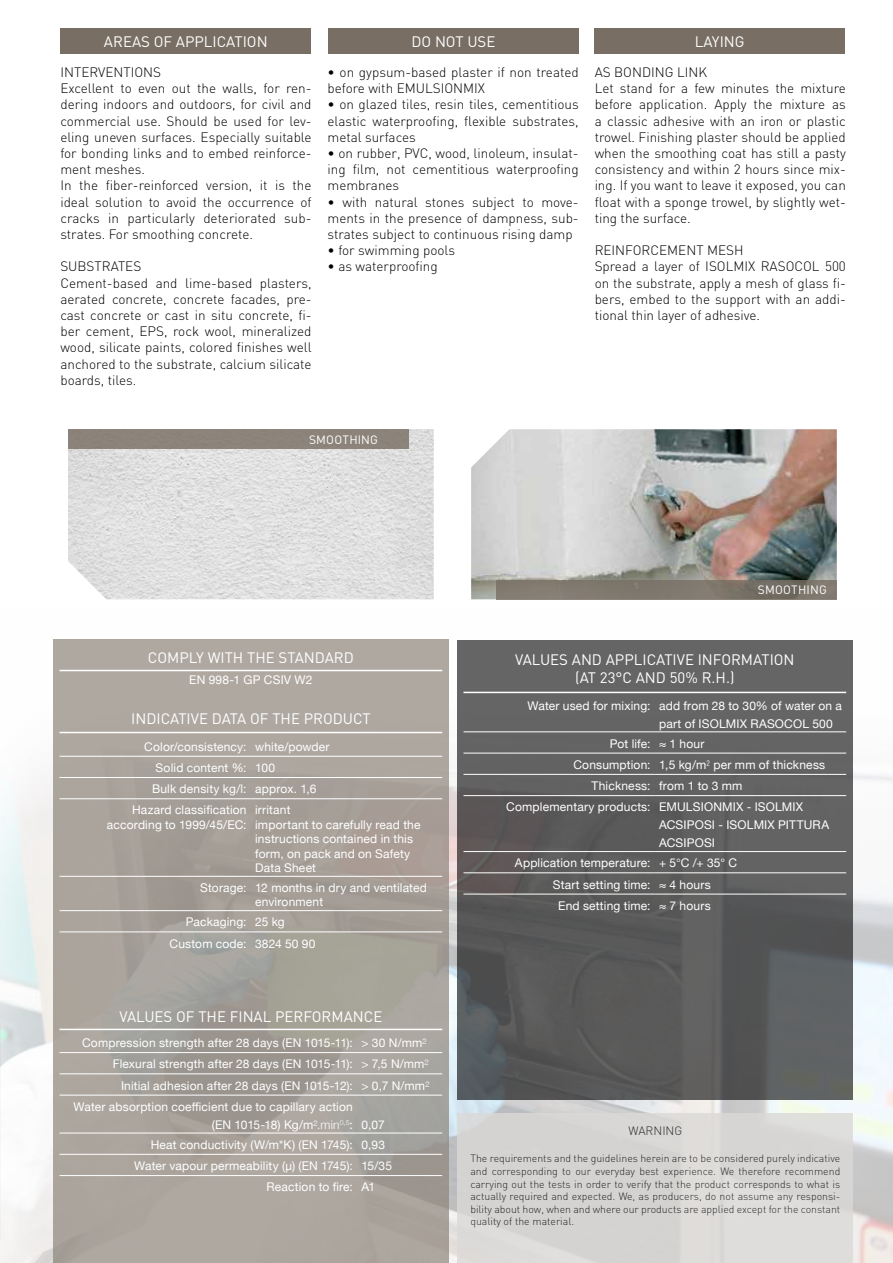
<style>
.page{position:relative;width:893px;height:1263px;background:#fff}
.page>*{position:absolute;margin:0;border:0;box-sizing:border-box;transform-origin:0 0}
.t1{font:15px/18px "DIN";color:#fff;text-align:center}
.t2{font:300 13.5px/16.2px "DIN";color:#000}
.t3{font:12px/14.4px "Helvetica Neue";letter-spacing:.015em;color:#fff}
.t4{font:12px "DIN";letter-spacing:.015em;color:#fff}
.t5{font:300 12px "DIN";color:#000}
.t6{font:300 10.5px/12.6px "DIN";color:#000;text-align:justify}
.s1{font-weight:300}
.s2{font-family:"DIN";font-weight:300}
</style>
<div class="page">
<img style="left:0;top:639px;width:893px;height:624px">
<div style="left:457px;top:640px;width:396px;height:460px;background:linear-gradient(to bottom,#676666,#555657)"></div>
<svg style="left:53px;top:640px;width:396px;height:623px;fill:#aba49d"></svg>
<svg style="left:0;top:1023px;width:1px;height:218px"></svg>
<img style="left:68px;top:429px;width:366px;height:170px">
<img style="left:471px;top:429px;width:366px;height:170px">
<div style="left:68px;top:429px;width:340px;height:20px;background:#8c847b"></div>
<div style="left:497px;top:580px;width:340px;height:19px;background:linear-gradient(to right,#847c72,#777167)"></div>
<div style="left:458px;top:1113px;width:395px;height:150px;background:#dbd9d7"></div>
<div style="left:60px;top:28px;width:251px;height:26px;background:#786e63"></div>
<div style="left:328px;top:28px;width:251px;height:26px;background:#786e63"></div>
<div style="left:594px;top:28px;width:251px;height:26px;background:#786e63"></div>
<hr style="left:463px;top:692px;width:383px;height:1px;background:#fff">
<hr style="left:60px;top:670px;width:382px;height:1px;background:#fff">
<hr style="left:60px;top:732px;width:382px;height:1px;background:#fff">
<hr style="left:60px;top:1029px;width:382px;height:1px;background:#fff">
<hr style="left:60px;top:756px;width:191px;height:1px;background:#fff">
<hr style="left:251px;top:756px;width:191px;height:1px;background:#fff">
<hr style="left:60px;top:777px;width:191px;height:1px;background:#fff">
<hr style="left:251px;top:777px;width:191px;height:1px;background:#fff">
<hr style="left:60px;top:798px;width:191px;height:1px;background:#fff">
<hr style="left:251px;top:798px;width:191px;height:1px;background:#fff">
<hr style="left:60px;top:876px;width:191px;height:1px;background:#fff">
<hr style="left:251px;top:876px;width:191px;height:1px;background:#fff">
<hr style="left:60px;top:910px;width:191px;height:1px;background:#fff">
<hr style="left:251px;top:910px;width:191px;height:1px;background:#fff">
<hr style="left:60px;top:931px;width:191px;height:1px;background:#fff">
<hr style="left:251px;top:931px;width:191px;height:1px;background:#fff">
<hr style="left:463px;top:731px;width:192px;height:1px;background:#fff">
<hr style="left:463px;top:753px;width:192px;height:1px;background:#fff">
<hr style="left:463px;top:774px;width:192px;height:1px;background:#fff">
<hr style="left:463px;top:795px;width:192px;height:1px;background:#fff">
<hr style="left:463px;top:851px;width:192px;height:1px;background:#fff">
<hr style="left:463px;top:872px;width:192px;height:1px;background:#fff">
<hr style="left:463px;top:894px;width:192px;height:1px;background:#fff">
<hr style="left:655px;top:731px;width:191px;height:1px;background:#fff">
<hr style="left:655px;top:753px;width:191px;height:1px;background:#fff">
<hr style="left:655px;top:774px;width:191px;height:1px;background:#fff">
<hr style="left:655px;top:795px;width:191px;height:1px;background:#fff">
<hr style="left:655px;top:851px;width:191px;height:1px;background:#fff">
<hr style="left:655px;top:872px;width:191px;height:1px;background:#fff">
<hr style="left:655px;top:894px;width:191px;height:1px;background:#fff">
<hr style="left:60px;top:1052px;width:297px;height:1px;background:#fff">
<hr style="left:357px;top:1052px;width:85px;height:1px;background:#fff">
<hr style="left:60px;top:1073px;width:297px;height:1px;background:#fff">
<hr style="left:357px;top:1073px;width:85px;height:1px;background:#fff">
<hr style="left:60px;top:1095px;width:297px;height:1px;background:#fff">
<hr style="left:357px;top:1095px;width:85px;height:1px;background:#fff">
<hr style="left:60px;top:1133px;width:297px;height:1px;background:#fff">
<hr style="left:357px;top:1133px;width:85px;height:1px;background:#fff">
<hr style="left:60px;top:1154px;width:297px;height:1px;background:#fff">
<hr style="left:357px;top:1154px;width:85px;height:1px;background:#fff">
<hr style="left:60px;top:1175px;width:297px;height:1px;background:#fff">
<hr style="left:357px;top:1175px;width:85px;height:1px;background:#fff">
<p class="t1" style="left:104px;top:33px;width:165px">AREAS OF APPLICATION</p>
<p class="t1" style="left:411px;top:33px;width:86px">DO NOT USE</p>
<p class="t1" style="left:695px;top:33px;width:51px">LAYING</p>
<p class="t2" style="left:60px;top:64px;width:253px">INTERVENTIONS<br>Excellent to even out the walls, for ren&shy;dering indoors and outdoors, for civil and commercial use. Should be used for lev&shy;eling uneven surfaces. Especially suitable for bonding links and to embed reinforce&shy;ment meshes.<br>In the fiber-reinforced version, it is the ideal solution to avoid the occurrence of cracks in particularly deteriorated sub&shy;strates. For smoothing concrete.</p>
<p class="t2" style="left:60px;top:258px;width:253px">SUBSTRATES<br>Cement-based and lime-based plasters, aerated concrete, concrete facades, pre&shy;cast concrete or cast in situ concrete, fi&shy;ber cement, EPS, rock wool, mineralized wood, silicate paints, colored finishes well anchored to the substrate, calcium silicate boards, tiles.</p>
<p class="t2" style="left:595px;top:64px;width:253px">AS BONDING LINK<br>Let stand for a few minutes the mixture before application. Apply the mixture as a classic adhesive with an iron or plastic trowel. Finishing plaster should be applied when the smoothing coat has still a pasty consistency and within 2 hours since mix&shy;ing. If you want to leave it exposed, you can float with a sponge trowel, by slightly wet&shy;ting the surface.</p>
<p class="t2" style="left:595px;top:242px;width:253px">REINFORCEMENT MESH<br>Spread a layer of ISOLMIX RASOCOL 500 on the substrate, apply a mesh of glass fi&shy;bers, embed to the support with an addi&shy;tional thin layer of adhesive.</p>
<p class="t2" style="left:328px;top:64px;width:253px">• on gypsum-based plaster if non treated before with EMULSIONMIX</p>
<p class="t2" style="left:328px;top:96px;width:253px;text-align:justify">• on glazed tiles, resin tiles, cementitious elastic waterproofing, flexible substrates, metal surfaces</p>
<p class="t2" style="left:328px;top:145px;width:253px;text-align:justify">• on rubber, PVC, wood, linoleum, insulat&shy;ing film, not cementitious waterproofing membranes</p>
<p class="t2" style="left:328px;top:194px;width:253px;text-align:justify">• with natural stones subject to move&shy;ments in the presence of dampness, sub&shy;strates subject to continuous rising damp</p>
<p class="t2" style="left:328px;top:242px;width:129px">• for swimming pools</p>
<p class="t2" style="left:328px;top:258px;width:112px">• as waterproofing</p>
<p class="t4" style="left:309px;top:432px;width:71px">SMOOTHING</p>
<p class="t1" style="left:148px;top:648px;width:207px">COMPLY WITH THE STANDARD</p>
<p class="t3" style="left:189px;top:673px;width:125px">EN 998-1 GP CSIV W2</p>
<p class="t1" style="left:131px;top:710px;width:241px">INDICATIVE DATA OF THE PRODUCT</p>
<p class="t3" style="left:144px;top:740px;width:187px">Color/consistency: white/powder</p>
<p class="t3" style="left:156px;top:761px;width:121px">Solid content %: 100</p>
<p class="t3" style="left:152px;top:782px;width:166px">Bulk density kg/l: approx. 1,6</p>
<p class="t3" style="left:132px;top:804px;width:116px">Hazard classification</p>
<p class="t3" style="left:107px;top:818px;width:141px">according to 1999/45/EC:</p>
<p class="t3" style="left:255px;top:804px;width:167px">irritant<br>important to carefully read the instructions contained in this form, on pack and on Safety<br>Data Sheet</p>
<p class="t3" style="left:255px;top:881px;width:173px;text-indent:-55px">Storage: 12 months in dry and ventilated environment</p>
<p class="t3" style="left:170px;top:912px;width:148px;line-height:21.3px;text-indent:16px">Packaging: 25 kg<br>Custom code: 3824 50 90</p>
<p class="t1" style="left:119px;top:1007px;width:264px">VALUES OF THE FINAL PERFORMANCE</p>
<p class="t3" style="left:82px;top:1036px;width:346px">Compression strength after 28 days (EN 1015-11): &gt; 30 N/mm<span class="s1">²</span></p>
<p class="t3" style="left:113px;top:1057px;width:317px">Flexural strength after 28 days (EN 1015-11): &gt; 7,5 N/mm<span class="s1">²</span></p>
<p class="t3" style="left:121px;top:1079px;width:310px">Initial adhesion after 28 days (EN 1015-12): &gt; 0,7 N/mm<span class="s1">²</span></p>
<p class="t3" style="left:74px;top:1100px;width:281px">Water absorption coefficient due to capillary action</p>
<p class="t3" style="left:151px;top:1115px;width:236px;line-height:20px;text-align:right">(EN 1015-18) Kg/m<span class="s1">².min</span><sup>0,5</sup>: 0,07<br>Heat conductivity (W/m*K) (EN 1745): 0,93</p>
<p class="t3" style="left:267px;top:1156px;width:127px;line-height:21.3px;text-indent:-132px">Water vapour permeability (µ) (EN 1745): 15/35<br>Reaction to fire: A1</p>
<p class="t4" style="left:758px;top:583px;width:71px">SMOOTHING</p>
<p class="t1" style="left:515px;top:650px;width:281px">VALUES AND APPLICATIVE INFORMATION (AT 23°C AND 50% R.H.)</p>
<p class="t3" style="left:659px;top:697px;width:184px;line-height:18px;text-indent:-132px">Water used for mixing: add from 28 to 30% of water on a part of ISOLMIX RASOCOL 500</p>
<p class="t3" style="left:610px;top:737px;width:96px">Pot life: ≈ 1 hour</p>
<p class="t3" style="left:573px;top:758px;width:253px">Consumption: 1,5 kg/m<span class="s2">²</span> per mm of thickness</p>
<p class="t3" style="left:592px;top:779px;width:152px">Thickness: from 1 to 3 mm</p>
<p class="t3" style="left:506px;top:800px;width:298px">Complementary products: EMULSIONMIX - ISOLMIX</p>
<p class="t3" style="left:659px;top:817px;width:171px;line-height:18px">ACSIPOSI - ISOLMIX PITTURA<br>ACSIPOSI</p>
<p class="t3" style="left:515px;top:856px;width:224px">Application temperature: + 5°C /+ 35° C</p>
<p class="t3" style="left:553px;top:878px;width:160px">Start setting time: ≈ 4 hours</p>
<p class="t3" style="left:558px;top:899px;width:154px">End setting time: ≈ 7 hours</p>
<p class="t5" style="left:628px;top:1123px;width:55px">WARNING</p>
<p class="t6" style="left:470px;top:1152px;width:371px">The requirements and the guidelines herein are to be considered purely indicative and corresponding to our everyday best experience. We therefore recommend carrying out the tests in order to verify that the product corresponds to what is actually required and expected. We, as producers, do not assume any responsi&shy;bility about how, when and where our products are applied except for the constant quality of the material.</p>
</div>
